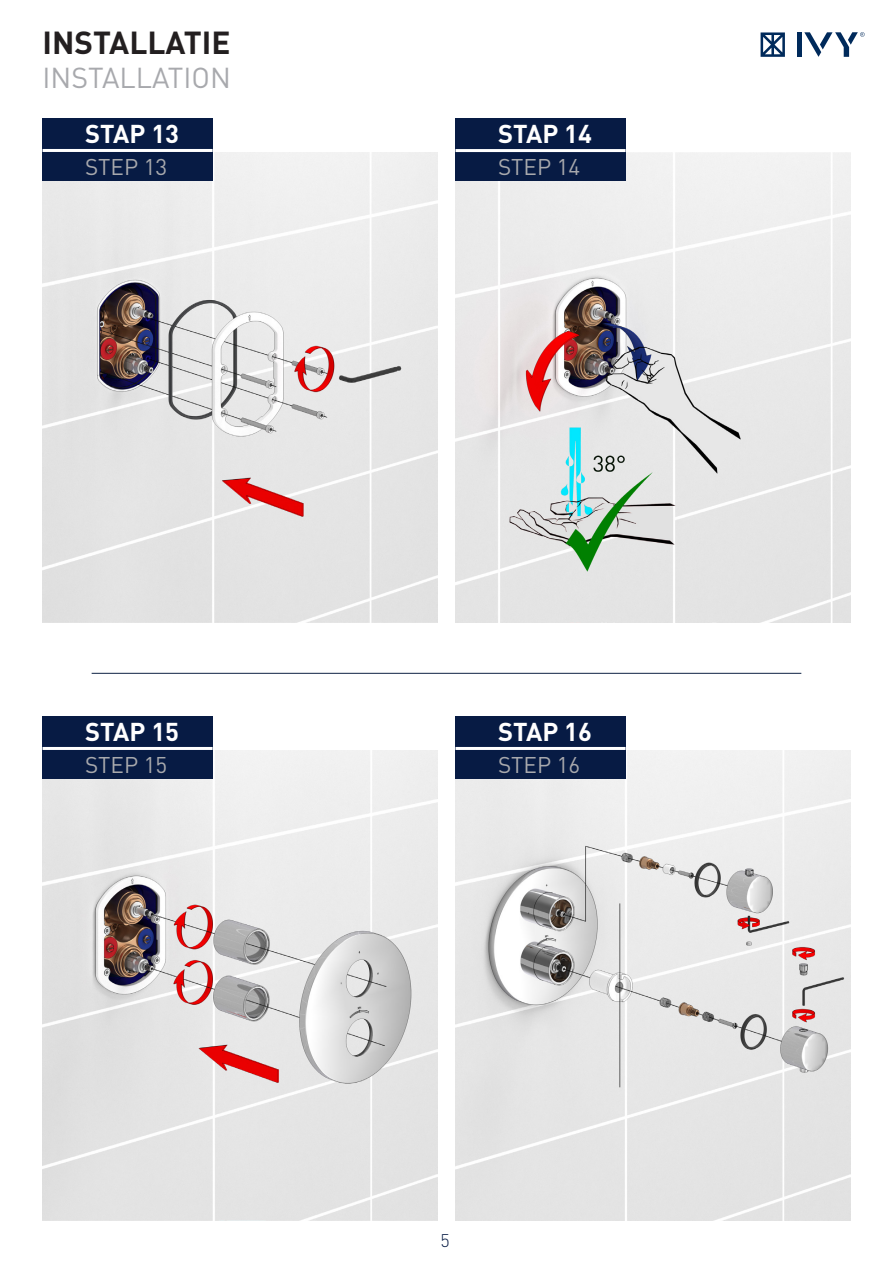
<style>
.page{position:relative;width:893px;height:1263px;background:#fff}
.page>*{position:absolute;margin:0;border:0;box-sizing:border-box;transform-origin:0 0}
.t1{font:700 31.5px "DIN Pro";color:#231f20}
.t2{font:28.5px "DIN Pro";color:#a8a9ad}
.t3{font:700 25.5px "DIN Pro";color:#fff}
.t4{font:22.5px "DIN Pro";color:#a8a9ad}
.t5{font:300 18px "DIN Pro";color:#071b44}
</style>
<div class="page">
<div style="left:797px;top:32px;width:5px;height:25px;background:#002a5b"></div>
<svg style="left:761px;top:32px;width:24px;height:25px"></svg>
<svg style="left:804px;top:32px;width:61px;height:25px"></svg>
<img style="left:43px;top:152px;width:394px;height:470px">
<img style="left:455px;top:152px;width:395px;height:470px">
<img style="left:43px;top:750px;width:394px;height:470px">
<img style="left:455px;top:750px;width:395px;height:470px">
<div style="left:43px;top:118px;width:170px;height:63px;background:#071b44"></div>
<div style="left:455px;top:118px;width:171px;height:63px;background:#071b44"></div>
<div style="left:455px;top:716px;width:171px;height:63px;background:#071b44"></div>
<div style="left:43px;top:716px;width:170px;height:63px;background:#071b44"></div>
<hr style="left:43px;top:149px;width:170px;height:3px;background:#fff">
<hr style="left:455px;top:149px;width:171px;height:3px;background:#fff">
<hr style="left:455px;top:747px;width:171px;height:3px;background:#fff">
<hr style="left:43px;top:747px;width:170px;height:3px;background:#fff">
<hr style="left:92px;top:673px;width:709px;height:1px;background:#0e2244">
<p class="t1" style="left:43px;top:21px;width:189px">INSTALLATIE</p>
<p class="t2" style="left:43px;top:58px;width:190px">INSTALLATION</p>
<p class="t3" style="left:85px;top:116px;width:95px">STAP 13</p>
<p class="t3" style="left:498px;top:116px;width:95px">STAP 14</p>
<p class="t4" style="left:85px;top:151px;width:84px">STEP 13</p>
<p class="t4" style="left:498px;top:151px;width:84px">STEP 14</p>
<p class="t3" style="left:85px;top:714px;width:95px">STAP 15</p>
<p class="t3" style="left:498px;top:714px;width:95px">STAP 16</p>
<p class="t4" style="left:85px;top:749px;width:84px">STEP 15</p>
<p class="t4" style="left:498px;top:749px;width:84px">STEP 16</p>
<p class="t5" style="left:440px;top:1228px;width:11px">5</p>
</div>
